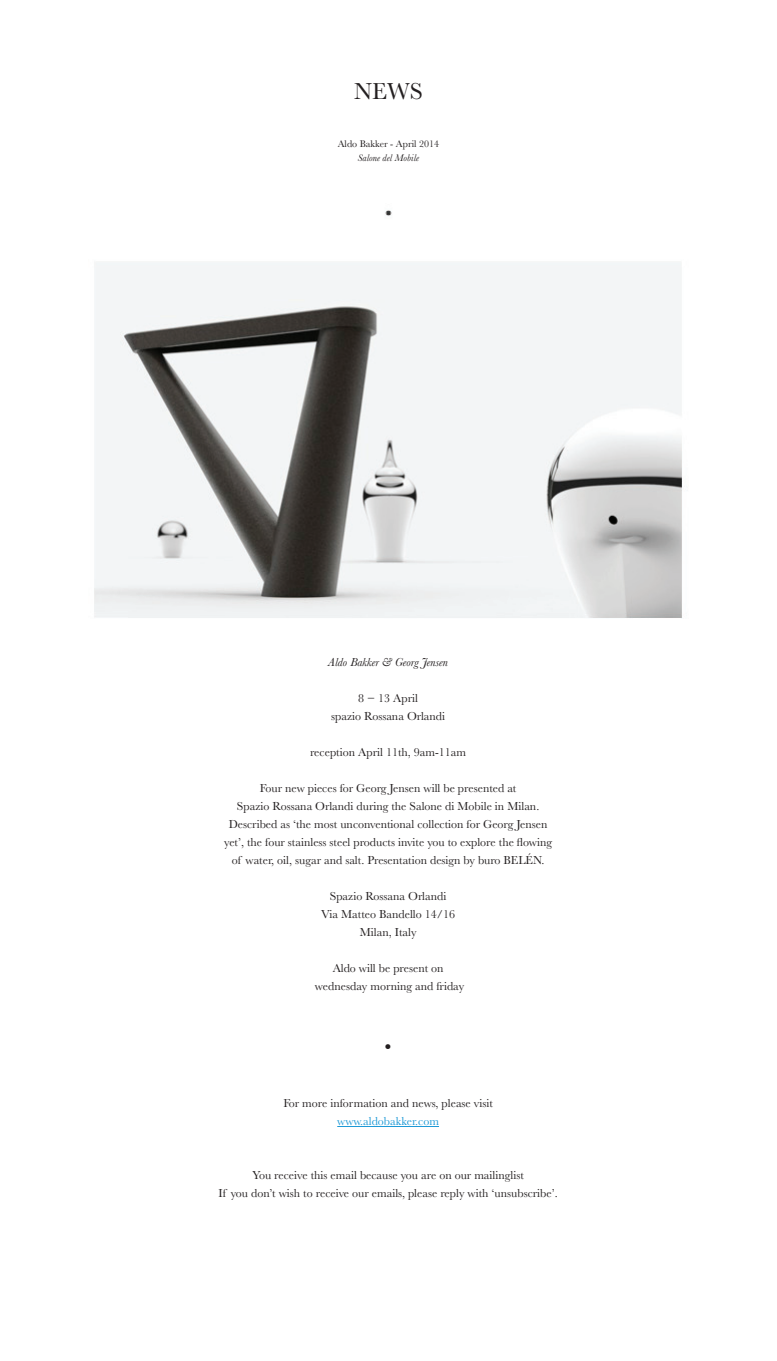
<style>
.page{position:relative;width:777px;height:1361px;background:#fff}
.page>*{position:absolute;margin:0;border:0;box-sizing:border-box;transform-origin:0 0}
.t1{font:24px "Baskerville";color:#231f20}
.t2{font:20px "Baskerville";color:#231f20}
.t3{font:12px/18px "Baskerville";color:#231f20;text-align:center}
.t4{font:italic 12px "Baskerville";color:#231f20}
.t5{font:12px "Baskerville";color:#1d99d6}
.t6{font:10px "Baskerville";color:#231f20}
.t7{font:italic 10px "Baskerville";color:#231f20}
</style>
<div class="page">
<img style="left:94px;top:210px;width:588px;height:408px">
<hr style="left:337px;top:1126px;width:102px;height:1px;background:#1d99d6">
<h1 class="t1" style="left:354px;top:76px;width:70px">NEWS</h1>
<p class="t6" style="left:338px;top:137px;width:103px">Aldo Bakker - April 2014</p>
<p class="t7" style="left:358px;top:152px;width:63px">Salone del Mobile</p>
<p class="t4" style="left:328px;top:654px;width:121px">Aldo Bakker &amp; Georg Jensen</p>
<p class="t3" style="left:331px;top:689px;width:115px">8 − 13 April<br>spazio Rossana Orlandi</p>
<p class="t3" style="left:310px;top:743px;width:158px">reception April 11th, 9am-11am</p>
<p class="t3" style="left:224px;top:779px;width:329px">Four new pieces for Georg Jensen will be presented at<br>Spazio Rossana Orlandi during the Salone di Mobile in Milan.<br>Described as ‘the most unconventional collection for Georg Jensen yet’, the four stainless steel products invite you to explore the flowing of water, oil, sugar and salt. Presentation design by buro BELÉN.</p>
<p class="t3" style="left:321px;top:887px;width:135px">Spazio Rossana Orlandi<br>Via Matteo Bandello 14/16<br>Milan, Italy</p>
<p class="t3" style="left:315px;top:959px;width:151px">Aldo will be present on wednesday morning and friday</p>
<h2 class="t2" style="left:384px;top:1034px;width:9px">•</h2>
<p class="t3" style="left:283px;top:1094px;width:211px">For more information and news, please visit</p>
<p class="t5" style="left:337px;top:1113px;width:103px">www.aldobakker.com</p>
<p class="t3" style="left:218px;top:1166px;width:341px">You receive this email because you are on our mailinglist<br>If you don’t wish to receive our emails, please reply with ‘unsubscribe’.</p>
</div>
